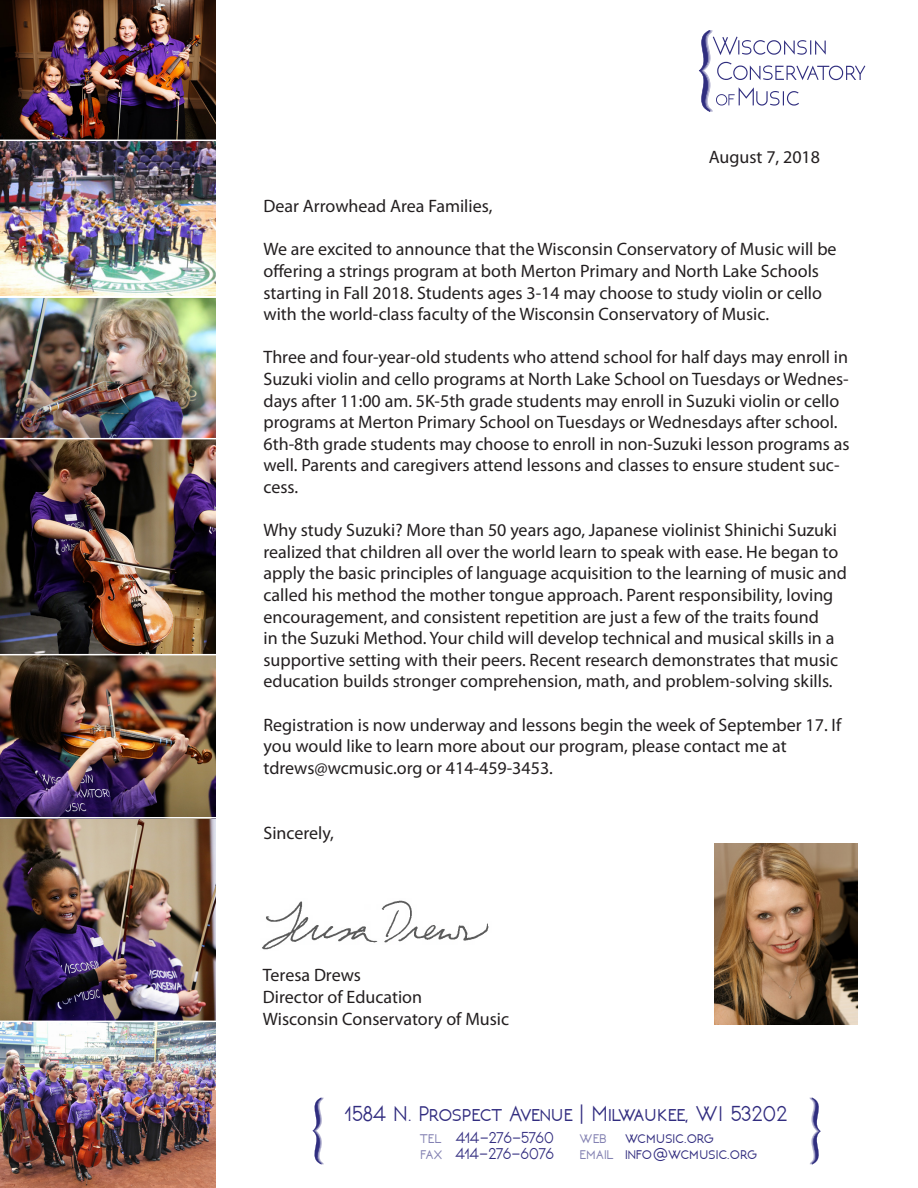
<style>
.page{position:relative;width:918px;height:1188px;background:#fff}
.page>*{position:absolute;margin:0;border:0;box-sizing:border-box;transform-origin:0 0}
.t1{font:700 22.5px "NEOTERIC";color:#312c7f}
.t2{font:18px/21.6px "Myriad Pro";color:#231f20}
.t3{font:700 16.5px "NEOTERIC";color:#312c7f}
.t4{font:700 16.5px "NEOTERIC";letter-spacing:-.02em;color:#312c7f}
.s1{color:#8381b2}
</style>
<div class="page">
<svg style="left:699px;top:30px;width:166px;height:82px"></svg>
<svg style="left:313px;top:1098px;width:11px;height:66px"></svg>
<svg style="left:810px;top:1098px;width:11px;height:66px"></svg>
<img style="left:0;top:819px;width:216px;height:369px">
<img style="left:0;top:0;width:216px;height:438px">
<img style="left:0;top:439px;width:216px;height:215px">
<img style="left:0;top:655px;width:216px;height:162px">
<hr style="left:0;top:140px;width:216px;height:1px;background:#fff">
<hr style="left:0;top:296px;width:216px;height:2px;background:#fff">
<hr style="left:0;top:1021px;width:216px;height:1px;background:#fff">
<img style="left:714px;top:844px;width:143px;height:180px">
<img style="left:262px;top:900px;width:227px;height:50px">
<p class="t2" style="left:709px;top:146px;width:113px">August 7, 2018</p>
<p class="t2" style="left:264px;top:195px;width:230px">Dear Arrowhead Area Families,</p>
<p class="t2" style="left:264px;top:238px;width:575px">We are excited to announce that the Wisconsin Conservatory of Music will be offering a strings program at both Merton Primary and North Lake Schools starting in Fall 2018. Students ages 3-14 may choose to study violin or cello with the world-class faculty of the Wisconsin Conservatory of Music.</p>
<p class="t2" style="left:264px;top:346px;width:588px">Three and four-year-old students who attend school for half days may enroll in Suzuki violin and cello programs at North Lake School on Tuesdays or Wednes&shy;days after 11:00 am. 5K-5th grade students may enroll in Suzuki violin or cello programs at Merton Primary School on Tuesdays or Wednesdays after school.<br>6th-8th grade students may choose to enroll in non-Suzuki lesson programs as well. Parents and caregivers attend lessons and classes to ensure student suc&shy;cess.</p>
<p class="t2" style="left:264px;top:519px;width:585px">Why study Suzuki? More than 50 years ago, Japanese violinist Shinichi Suzuki realized that children all over the world learn to speak with ease. He began to apply the basic principles of language acquisition to the learning of music and called his method the mother tongue approach. Parent responsibility, loving encouragement, and consistent repetition are just a few of the traits found<br>in the Suzuki Method. Your child will develop technical and musical skills in a supportive setting with their peers. Recent research demonstrates that music education builds stronger comprehension, math, and problem-solving skills.</p>
<p class="t2" style="left:264px;top:714px;width:579px">Registration is now underway and lessons begin the week of September 17. If you would like to learn more about our program, please contact me at</p>
<p class="t2" style="left:264px;top:757px;width:291px">tdrews@wcmusic.org or 414-459-3453.</p>
<p class="t2" style="left:264px;top:822px;width:72px">Sincerely,</p>
<p class="t2" style="left:263px;top:964px;width:248px">Teresa Drews<br>Director of Education<br>Wisconsin Conservatory of Music</p>
<p class="t1" style="left:346px;top:1102px;width:443px">1584 N. Prospect Avenue | Milwaukee, WI 53202</p>
<p class="t3" style="left:420px;top:1128px;width:135px"><span class="s1">tel</span> 414-276-5760</p>
<p class="t3" style="left:420px;top:1145px;width:135px"><span class="s1">fax</span> 414-276-6076</p>
<p class="t4" style="left:580px;top:1128px;width:136px"><span class="s1">web</span> wcmusic.org</p>
<p class="t3" style="left:580px;top:1145px;width:179px"><span class="s1">email</span> info@wcmusic.org</p>
</div>
